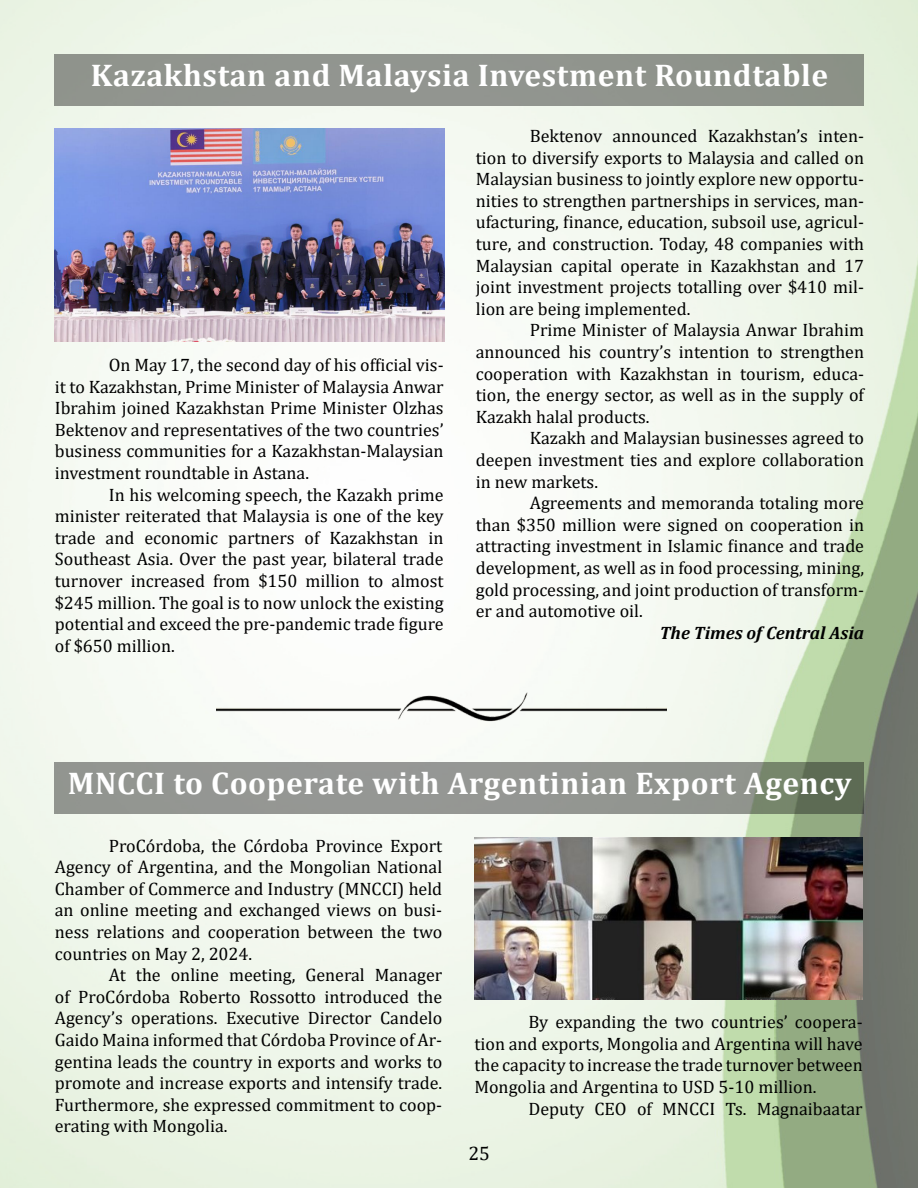
<style>
.page{position:relative;width:918px;height:1188px;background:#fff}
.page>*{position:absolute;margin:0;border:0;box-sizing:border-box;transform-origin:0 0}
.Head{font:700 31.5px "Cambria";letter-spacing:.02em;color:#fff}
.t1{font:19.5px "Cambria";color:#000}
.Body{font:18px/21.6px "Cambria";color:#000;text-align:justify}
.Source{font:italic 700 18px "Cambria";color:#000}
</style>
<div class="page">
<img style="left:0;top:1px;width:918px;height:1186px">
<div style="left:54px;top:54px;width:810px;height:51px;background:#91948e"></div>
<img style="left:55px;top:128px;width:390px;height:214px">
<img style="left:217px;top:687px;width:450px;height:54px">
<svg style="left:54px;top:762px;width:810px;height:51px;background:#8d918b"></svg>
<img style="left:474px;top:838px;width:389px;height:161px">
<p class="Head" style="left:91px;top:53px;width:739px">Kazakhstan and Malaysia Investment Roundtable</p>
<p class="Body" style="left:55px;top:354px;width:390px;text-indent:54px">On May 17, the second day of his official vis&shy;it to Kazakhstan, Prime Minister of Malaysia Anwar Ibrahim joined Kazakhstan Prime Minister Olzhas Bektenov and representatives of the two countries’ business communities for a Kazakhstan-Malaysian investment roundtable in Astana.</p>
<p class="Body" style="left:55px;top:484px;width:390px;text-indent:54px">In his welcoming speech, the Kazakh prime minister reiterated that Malaysia is one of the key trade and economic partners of Kazakhstan in Southeast Asia. Over the past year, bilateral trade turnover increased from $150 million to almost $245 million. The goal is to now unlock the existing potential and exceed the pre-pandemic trade figure of $650 million.</p>
<p class="Body" style="left:476px;top:125px;width:390px;text-indent:54px">Bektenov announced Kazakhstan’s inten&shy;tion to diversify exports to Malaysia and called on Malaysian business to jointly explore new opportu&shy;nities to strengthen partnerships in services, man&shy;ufacturing, finance, education, subsoil use, agricul&shy;ture, and construction. Today, 48 companies with Malaysian capital operate in Kazakhstan and 17 joint investment projects totalling over $410 mil&shy;lion are being implemented.</p>
<p class="Body" style="left:476px;top:319px;width:390px;text-indent:54px">Prime Minister of Malaysia Anwar Ibrahim announced his country’s intention to strengthen cooperation with Kazakhstan in tourism, educa&shy;tion, the energy sector, as well as in the supply of Kazakh halal products.</p>
<p class="Body" style="left:476px;top:427px;width:390px;text-indent:54px">Kazakh and Malaysian businesses agreed to deepen investment ties and explore collaboration in new markets.</p>
<p class="Body" style="left:476px;top:492px;width:390px;text-indent:54px">Agreements and memoranda totaling more than $350 million were signed on cooperation in attracting investment in Islamic finance and trade development, as well as in food processing, mining, gold processing, and joint production of transform&shy;er and automotive oil.</p>
<p class="Source" style="left:660px;top:620px;width:206px">The Times of Central Asia</p>
<p class="Head" style="left:68px;top:761px;width:785px">MNCCI to Cooperate with Argentinian Export Agency</p>
<p class="Body" style="left:55px;top:835px;width:389px;text-indent:54px">ProCórdoba, the Córdoba Province Export Agency of Argentina, and the Mongolian National Chamber of Commerce and Industry (MNCCI) held an online meeting and exchanged views on busi&shy;ness relations and cooperation between the two countries on May 2, 2024.</p>
<p class="Body" style="left:55px;top:964px;width:389px;text-indent:54px">At the online meeting, General Manager of ProCórdoba Roberto Rossotto introduced the Agency’s operations. Executive Director Candelo Gaido Maina informed that Córdoba Province of Ar&shy;gentina leads the country in exports and works to promote and increase exports and intensify trade.<br>Furthermore, she expressed commitment to coop&shy;erating with Mongolia.</p>
<p class="Body" style="left:474px;top:1011px;width:390px;text-indent:54px">By expanding the two countries’ coopera&shy;tion and exports, Mongolia and Argentina will have the capacity to increase the trade turnover between Mongolia and Argentina to USD 5-10 million.</p>
<p class="Body" style="left:528px;top:1098px;width:336px">Deputy CEO of MNCCI Ts. Magnaibaatar</p>
<p class="t1" style="left:468px;top:1142px;width:23px">25</p>
</div>
